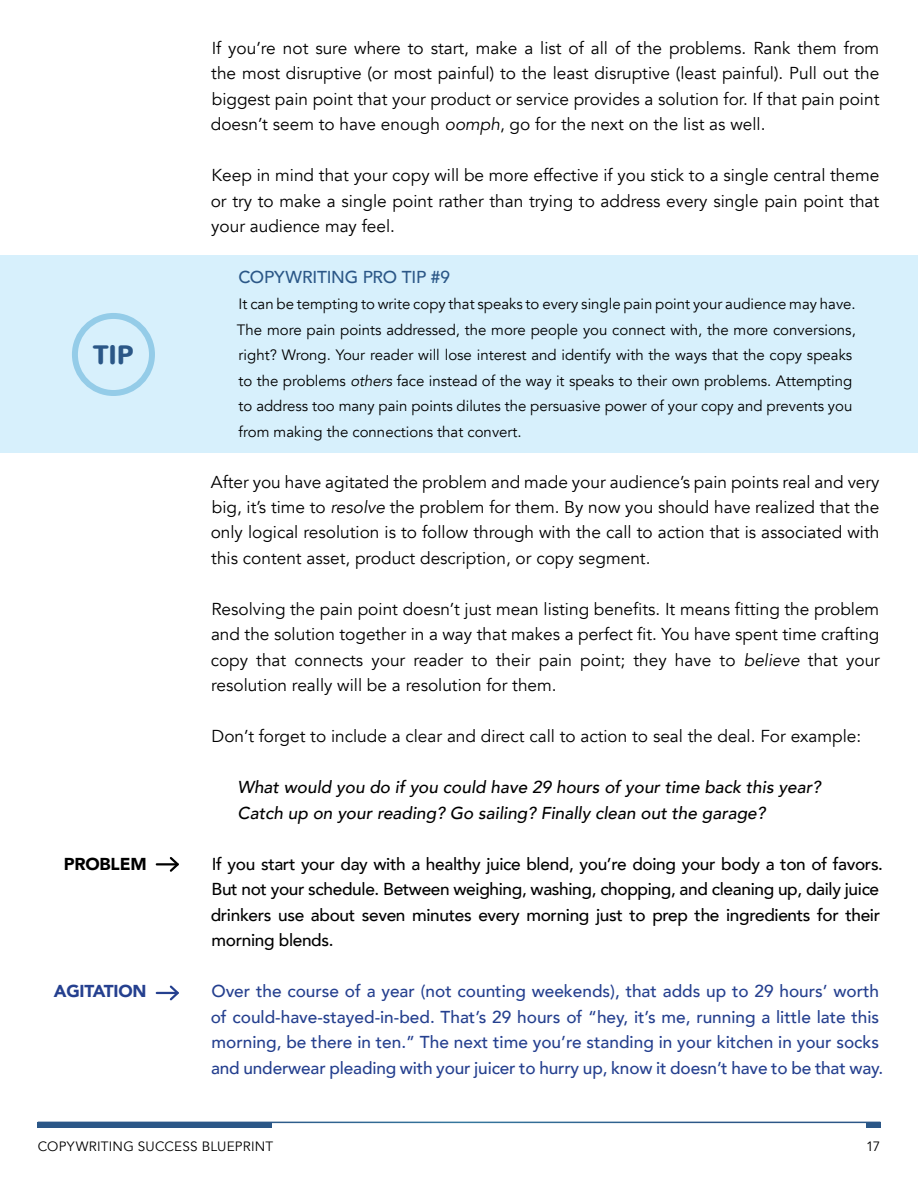
<style>
.page{position:relative;width:918px;height:1188px;background:#fff}
.page>*{position:absolute;margin:0;border:0;box-sizing:border-box;transform-origin:0 0}
.t1{font:700 26.55px "Avenir Next Rounded Pro";color:#2b5787}
.t2{font:17.25px/25.5px "Avenir";color:#000;text-align:justify}
.t3{font:500 17.25px/25.5px "Avenir";color:#25408f}
.t4{font:500 17.25px/25.5px "Avenir";letter-spacing:-.02em;color:#000}
.t5{font:italic 500 17.25px/25.5px "Avenir";color:#000}
.t6{font:500 17.25px "Avenir";letter-spacing:-.01em;color:#2b5787}
.t7{font:900 17.25px "Avenir";letter-spacing:-.01em;color:#25408f}
.t8{font:900 17.25px "Avenir";letter-spacing:-.01em;color:#000}
.t9{font:15px/25.5px "Avenir";color:#000}
.t10{font:13.5px "Avenir";letter-spacing:.015em;color:#000}
.s1{font-style:italic}
</style>
<div class="page">
<div style="left:38px;top:1122px;width:234px;height:6px;background:#2b5787"></div>
<div style="left:866px;top:1122px;width:14px;height:6px;background:#2b5787"></div>
<div style="left:0;top:256px;width:918px;height:197px;background:#d7f0fc"></div>
<div style="left:72px;top:313px;width:83px;height:83px;border:6px solid #94cce8;border-radius:50%"></div>
<hr style="left:157px;top:863px;width:21px;height:2px;background:#000">
<svg style="left:168px;top:857px;width:11px;height:15px"></svg>
<hr style="left:157px;top:992px;width:21px;height:2px;background:#25408f">
<svg style="left:168px;top:985px;width:11px;height:16px"></svg>
<h1 class="t1" style="left:93px;top:339px;width:42px">TIP</h1>
<p class="t8" style="left:64px;top:849px;width:84px">PROBLEM</p>
<p class="t7" style="left:54px;top:977px;width:94px">AGITATION</p>
<p class="t2" style="left:211px;top:36px;width:670px">If you’re not sure where to start, make a list of all of the problems. Rank them from the most disruptive (or most painful) to the least disruptive (least painful). Pull out the biggest pain point that your product or service provides a solution for. If that pain point doesn’t seem to have enough <span class="s1">oomph</span>, go for the next on the list as well.</p>
<p class="t2" style="left:211px;top:163px;width:670px">Keep in mind that your copy will be more effective if you stick to a single central theme or try to make a single point rather than trying to address every single pain point that your audience may feel.</p>
<p class="t6" style="left:238px;top:263px;width:213px">COPYWRITING PRO TIP #9</p>
<p class="t9" style="left:237px;top:291px;width:620px">It can be tempting to write copy that speaks to every single pain point your audience may have.<br>The more pain points addressed, the more people you connect with, the more conversions, right? Wrong. Your reader will lose interest and identify with the ways that the copy speaks to the problems <span class="s1">others</span> face instead of the way it speaks to their own problems. Attempting to address too many pain points dilutes the persuasive power of your copy and prevents you from making the connections that convert.</p>
<p class="t2" style="left:211px;top:469px;width:670px">After you have agitated the problem and made your audience’s pain points real and very big, it’s time to <span class="s1">resolve</span> the problem for them. By now you should have realized that the only logical resolution is to follow through with the call to action that is associated with this content asset, product description, or copy segment.</p>
<p class="t2" style="left:211px;top:597px;width:671px">Resolving the pain point doesn’t just mean listing benefits. It means fitting the problem and the solution together in a way that makes a perfect fit. You have spent time crafting copy that connects your reader to their pain point; they have to <span class="s1">believe</span> that your resolution really will be a resolution for them.</p>
<p class="t2" style="left:212px;top:724px;width:651px">Don’t forget to include a clear and direct call to action to seal the deal. For example:</p>
<p class="t5" style="left:237px;top:775px;width:585px">What would you do if you could have 29 hours of your time back this year?<br>Catch up on your reading? Go sailing? Finally clean out the garage?</p>
<p class="t4" style="left:211px;top:850px;width:674px">If you start your day with a healthy juice blend, you’re doing your body a ton of favors.<br>But not your schedule. Between weighing, washing, chopping, and cleaning up, daily juice drinkers use about seven minutes every morning just to prep the ingredients for their morning blends.</p>
<p class="t3" style="left:211px;top:978px;width:674px">Over the course of a year (not counting weekends), that adds up to 29 hours’ worth of could-have-stayed-in-bed. That’s 29 hours of “hey, it’s me, running a little late this morning, be there in ten.” The next time you’re standing in your kitchen in your socks and underwear pleading with your juicer to hurry up, know it doesn’t have to be that way.</p>
<p class="t10" style="left:38px;top:1138px;width:237px">COPYWRITING SUCCESS BLUEPRINT</p>
<p class="t10" style="left:866px;top:1138px;width:16px">17</p>
</div>
